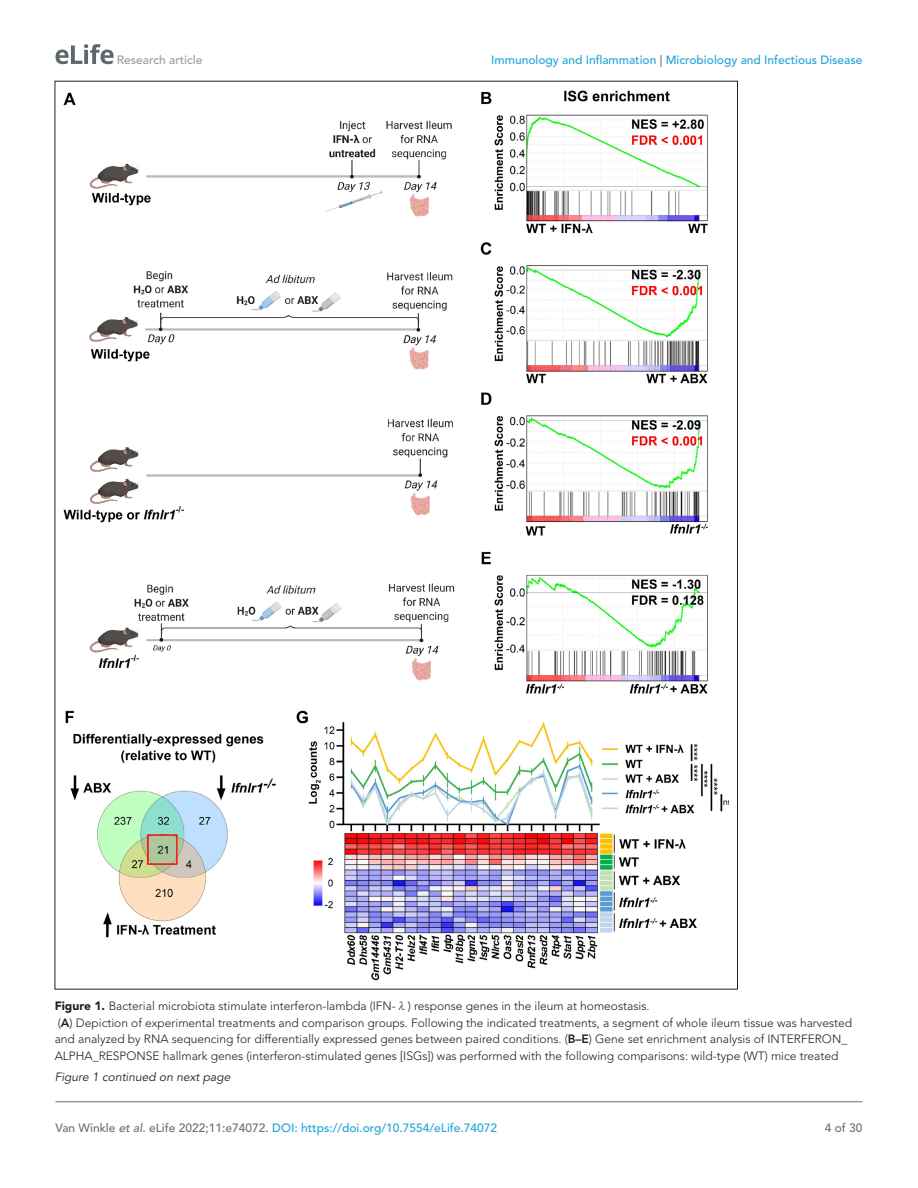
<style>
.page{position:relative;width:918px;height:1188px;background:#fff}
.page>*{position:absolute;margin:0;border:0;box-sizing:border-box;transform-origin:0 0}
.t1{font:300 12px/16.5px "Avenir LT Std";color:#231f20}
.t2{font:500 12px "Avenir LT Std";color:#1ea4d7}
.t3{font:italic 12px "Avenir LT Std";color:#231f20}
.t4{font:500 12px "Avenir LT Std";color:#9a9a9a}
.t5{font:500 12px "Avenir LT Std";color:#6e6e70}
.s1{color:#6e6e70}
.s2{font-weight:900}
.s3{font-family:"MS Mincho";font-weight:400}
.s4{font-weight:800}
.s5{font-style:italic;color:#6e6e70}
</style>
<div class="page">
<svg style="left:56px;top:44px;width:58px;height:20px"></svg>
<hr style="left:56px;top:1101px;width:806px;height:1px;background:#6e6e70">
<img style="left:64px;top:90px;width:664px;height:890px">
<p class="t4" style="left:117px;top:53px;width:87px">Research article</p>
<p class="t2" style="left:491px;top:53px;width:373px">Immunology and Inflammation <span class="s1">|</span> Microbiology and Infectious Disease</p>
<p class="t1" style="left:55px;top:998px;width:799px"><span class="s2">Figure 1.</span> Bacterial microbiota stimulate interferon-lambda (IFN-<span class="s3">λ</span>) response genes in the ileum at homeostasis.<br>(<span class="s4">A</span>) Depiction of experimental treatments and comparison groups. Following the indicated treatments, a segment of whole ileum tissue was harvested and analyzed by RNA sequencing for differentially expressed genes between paired conditions. (<span class="s4">B–E</span>) Gene set enrichment analysis of INTERFERON_ ALPHA_RESPONSE hallmark genes (interferon-stimulated genes [ISGs]) was performed with the following comparisons: wild-type (WT) mice treated</p>
<p class="t3" style="left:55px;top:1070px;width:177px">Figure 1 continued on next page</p>
<p class="t2" style="left:56px;top:1121px;width:443px"><span class="s1">Van Winkle</span> <span class="s5">et al</span><span class="s1">. eLife 2022;11:e74072.</span> DOI: https://doi.org/10.7554/eLife.74072</p>
<p class="t5" style="left:825px;top:1121px;width:39px">4 of 30</p>
</div>
